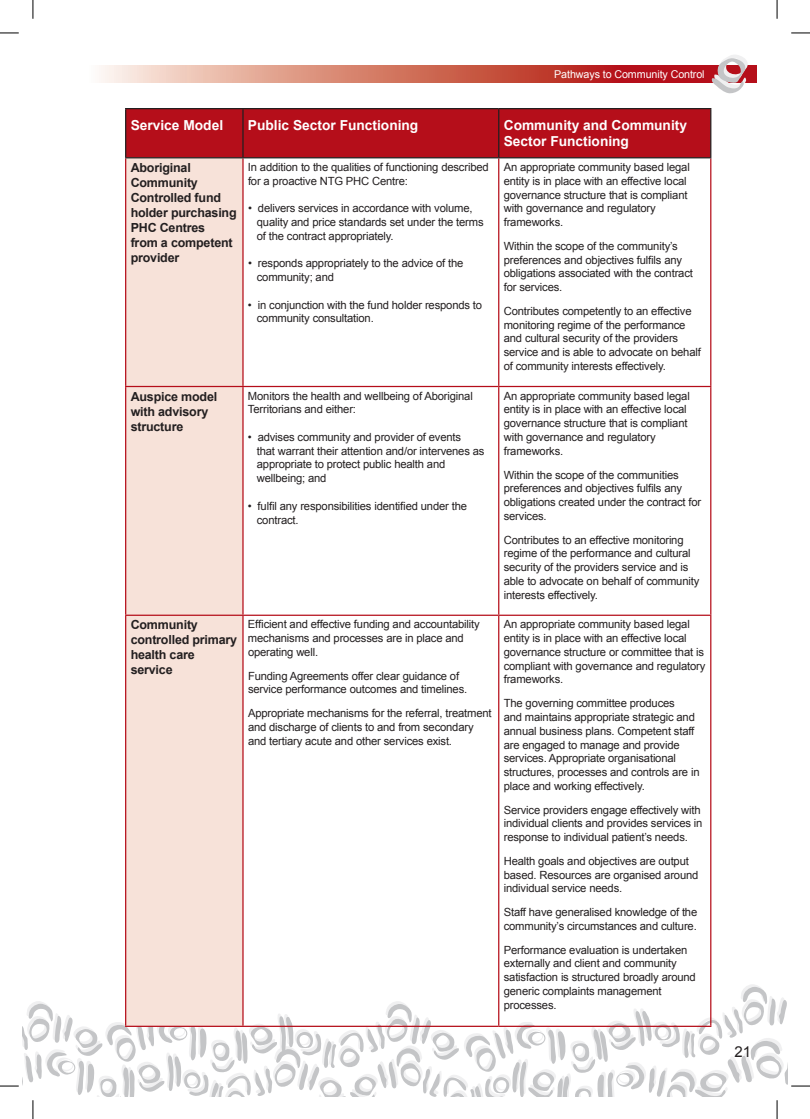
<style>
.page{position:relative;width:810px;height:1119px;background:#fff}
.page>*{position:absolute;margin:0;border:0;box-sizing:border-box;transform-origin:0 0}
.t1{font:15px "Arial";color:#231f20}
.t2{font:700 13.75px/16.5px "Arial";color:#fff}
.t3{font:700 12.5px/15px "Arial";letter-spacing:-.015em;color:#231f20}
.t4{font:11.25px/13.8px "Arial";letter-spacing:-.015em;color:#231f20}
.t5{font:10.75px "Arial";letter-spacing:-.01em;color:#fff}
</style>
<div class="page">
<svg style="left:101px;top:66px;width:655px;height:16px;background:#d17065"></svg>
<svg style="left:711px;top:55px;width:38px;height:39px"></svg>
<div style="left:126px;top:109px;width:584px;height:48px;background:#b50e1a"></div>
<div style="left:126px;top:158px;width:116px;height:825px;background:#f7e2d9"></div>
<hr style="left:125px;top:158px;width:1px;height:228px;background:#b50e1a">
<hr style="left:242px;top:158px;width:2px;height:228px;background:#b50e1a">
<hr style="left:498px;top:158px;width:1px;height:228px;background:#b50e1a">
<hr style="left:710px;top:158px;width:1px;height:228px;background:#b50e1a">
<hr style="left:125px;top:386px;width:118px;height:1px;background:#b50e1a">
<hr style="left:125px;top:387px;width:1px;height:227px;background:#b50e1a">
<hr style="left:243px;top:386px;width:256px;height:1px;background:#b50e1a">
<hr style="left:242px;top:387px;width:2px;height:227px;background:#b50e1a">
<hr style="left:499px;top:386px;width:212px;height:1px;background:#b50e1a">
<hr style="left:498px;top:387px;width:1px;height:227px;background:#b50e1a">
<hr style="left:710px;top:387px;width:1px;height:227px;background:#b50e1a">
<hr style="left:125px;top:614px;width:118px;height:1px;background:#b50e1a">
<hr style="left:125px;top:615px;width:1px;height:410px;background:#b50e1a">
<hr style="left:243px;top:614px;width:256px;height:1px;background:#b50e1a">
<hr style="left:242px;top:615px;width:2px;height:410px;background:#b50e1a">
<hr style="left:499px;top:614px;width:212px;height:1px;background:#b50e1a">
<hr style="left:498px;top:615px;width:1px;height:410px;background:#b50e1a">
<hr style="left:710px;top:615px;width:1px;height:410px;background:#b50e1a">
<hr style="left:125px;top:108px;width:118px;height:1px;background:#231f20">
<hr style="left:125px;top:109px;width:1px;height:48px;background:#231f20">
<hr style="left:243px;top:108px;width:256px;height:1px;background:#231f20">
<hr style="left:242px;top:109px;width:2px;height:48px;background:#231f20">
<hr style="left:499px;top:108px;width:212px;height:1px;background:#231f20">
<hr style="left:498px;top:109px;width:1px;height:48px;background:#231f20">
<hr style="left:710px;top:109px;width:1px;height:48px;background:#231f20">
<hr style="left:125px;top:157px;width:118px;height:1px;background:#231f20">
<hr style="left:243px;top:157px;width:256px;height:1px;background:#231f20">
<hr style="left:499px;top:157px;width:212px;height:1px;background:#231f20">
<svg style="left:0;top:33px;width:19px;height:1px"></svg>
<svg style="left:791px;top:33px;width:19px;height:1px"></svg>
<svg style="left:33px;top:0;width:1px;height:19px"></svg>
<svg style="left:777px;top:0;width:1px;height:19px"></svg>
<svg style="left:0;top:983px;width:810px;height:135px"></svg>
<p class="t5" style="left:554px;top:67px;width:152px">Pathways to Community Control</p>
<p class="t2" style="left:131px;top:117px;width:94px">Service Model</p>
<p class="t2" style="left:248px;top:117px;width:172px">Public Sector Functioning</p>
<p class="t2" style="left:504px;top:117px;width:185px">Community and Community<br>Sector Functioning</p>
<p class="t3" style="left:131px;top:160px;width:108px">Aboriginal<br>Community<br>Controlled fund holder purchasing<br>PHC Centres<br>from a competent provider</p>
<p class="t4" style="left:248px;top:160px;width:242px">In addition to the qualities of functioning described for a proactive NTG PHC Centre:</p>
<p class="t4" style="left:504px;top:160px;width:188px">An appropriate community based legal entity is in place with an effective local governance structure that is compliant with governance and regulatory frameworks.</p>
<p class="t4" style="left:504px;top:239px;width:191px">Within the scope of the community’s preferences and objectives fulfils any obligations associated with the contract for services.</p>
<p class="t4" style="left:504px;top:304px;width:199px">Contributes competently to an effective monitoring regime of the performance and cultural security of the providers service and is able to advocate on behalf of community interests effectively.</p>
<p class="t4" style="left:257px;top:201px;width:228px;text-indent:-9px">• delivers services in accordance with volume, quality and price standards set under the terms of the contract appropriately.</p>
<p class="t4" style="left:257px;top:256px;width:208px;text-indent:-9px">• responds appropriately to the advice of the community; and</p>
<p class="t4" style="left:257px;top:298px;width:227px;text-indent:-9px">• in conjunction with the fund holder responds to community consultation.</p>
<p class="t3" style="left:131px;top:389px;width:88px">Auspice model with advisory structure</p>
<p class="t4" style="left:248px;top:389px;width:226px">Monitors the health and wellbeing of Aboriginal<br>Territorians and either:</p>
<p class="t4" style="left:257px;top:430px;width:229px;text-indent:-9px">• advises community and provider of events<br>that warrant their attention and/or intervenes as appropriate to protect public health and wellbeing; and</p>
<p class="t4" style="left:257px;top:499px;width:212px;text-indent:-9px">• fulfil any responsibilities identified under the contract.</p>
<p class="t3" style="left:131px;top:617px;width:108px">Community controlled primary health care service</p>
<p class="t4" style="left:248px;top:617px;width:233px">Efficient and effective funding and accountability mechanisms and processes are in place and operating well.</p>
<p class="t4" style="left:248px;top:669px;width:221px">Funding Agreements offer clear guidance of service performance outcomes and timelines.</p>
<p class="t4" style="left:248px;top:706px;width:245px">Appropriate mechanisms for the referral, treatment and discharge of clients to and from secondary and tertiary acute and other services exist.</p>
<p class="t4" style="left:504px;top:389px;width:188px">An appropriate community based legal entity is in place with an effective local governance structure that is compliant with governance and regulatory frameworks.</p>
<p class="t4" style="left:504px;top:467px;width:199px">Within the scope of the communities preferences and objectives fulfils any obligations created under the contract for services.</p>
<p class="t4" style="left:504px;top:532px;width:197px">Contributes to an effective monitoring regime of the performance and cultural security of the providers service and is able to advocate on behalf of community interests effectively.</p>
<p class="t4" style="left:504px;top:617px;width:203px">An appropriate community based legal entity is in place with an effective local governance structure or committee that is compliant with governance and regulatory frameworks.</p>
<p class="t4" style="left:504px;top:696px;width:197px">The governing committee produces<br>and maintains appropriate strategic and annual business plans. Competent staff are engaged to manage and provide services. Appropriate organisational structures, processes and controls are in place and working effectively.</p>
<p class="t4" style="left:504px;top:802px;width:200px">Service providers engage effectively with individual clients and provides services in response to individual patient’s needs.</p>
<p class="t4" style="left:504px;top:854px;width:196px">Health goals and objectives are output based. Resources are organised around individual service needs.</p>
<p class="t4" style="left:504px;top:905px;width:195px">Staff have generalised knowledge of the community’s circumstances and culture.</p>
<p class="t4" style="left:504px;top:942px;width:194px">Performance evaluation is undertaken externally and client and community satisfaction is structured broadly around generic complaints management processes.</p>
<h1 class="t1" style="left:734px;top:1041px;width:18px">21</h1>
</div>
